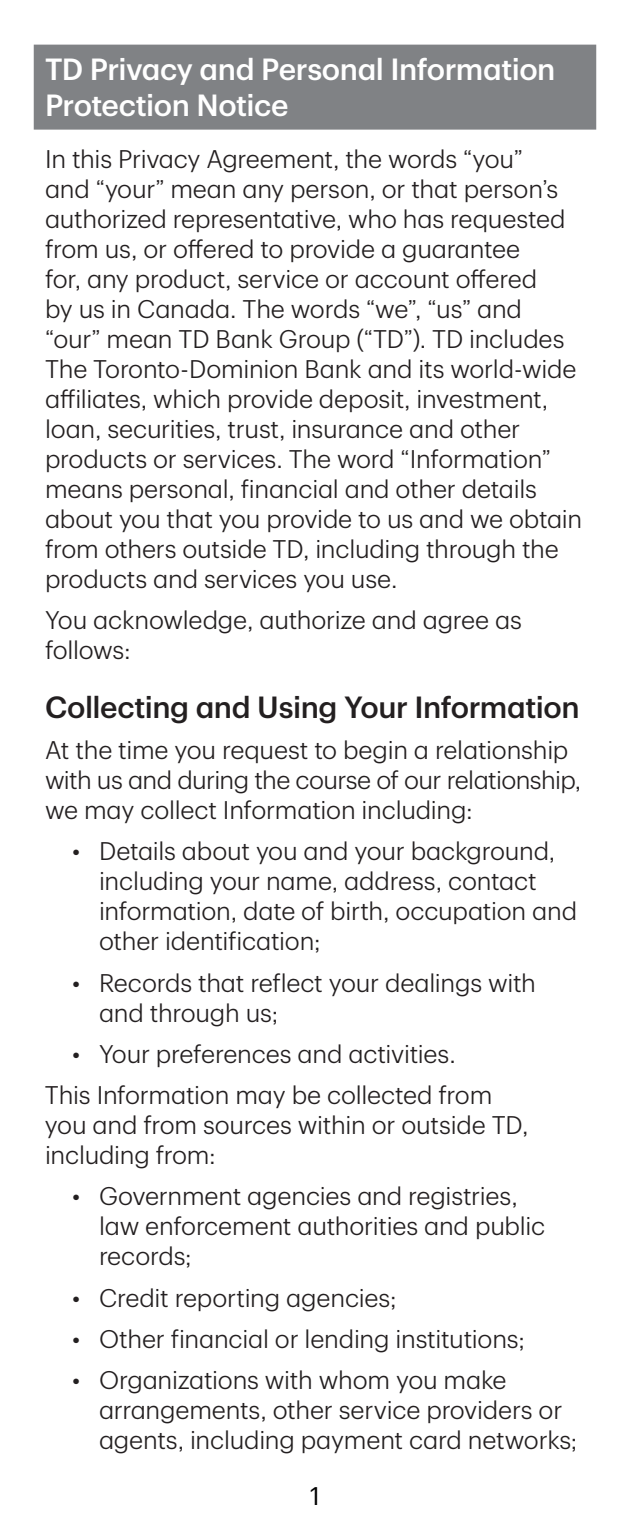
<style>
.page{position:relative;width:630px;height:1530px;background:#fff}
.page>*{position:absolute;margin:0;border:0;box-sizing:border-box;transform-origin:0 0}
.t1{font:500 30px/36px "TD Graphik";letter-spacing:-.015em;color:#fff}
.t2{font:500 30px "TD Graphik";letter-spacing:-.015em;color:#231f20}
.t3{font:300 25px/30px "TD Graphik";letter-spacing:-.01em;color:#231f20}
.t4{font:25px "TD Graphik";color:#000}
</style>
<div class="page">
<div style="left:34px;top:45px;width:562px;height:85px;background:#808285"></div>
<h2 class="t1" style="left:45px;top:48px;width:512px">TD Privacy and Personal Information<br>Protection Notice</h2>
<p class="t3" style="left:45px;top:142px;width:539px">In this Privacy Agreement, the words “you”<br>and “your” mean any person, or that person’s authorized representative, who has requested from us, or offered to provide a guarantee<br>for, any product, service or account offered<br>by us in Canada. The words “we”, “us” and “our” mean TD Bank Group (“TD”). TD includes The Toronto-Dominion Bank and its world-wide affiliates, which provide deposit, investment, loan, securities, trust, insurance and other products or services. The word “Information” means personal, financial and other details about you that you provide to us and we obtain from others outside TD, including through the products and services you use.</p>
<p class="t3" style="left:45px;top:603px;width:479px">You acknowledge, authorize and agree as follows:</p>
<h3 class="t2" style="left:45px;top:684px;width:536px">Collecting and Using Your Information</h3>
<p class="t3" style="left:45px;top:733px;width:538px">At the time you request to begin a relationship with us and during the course of our relationship, we may collect Information including:</p>
<p class="t3" style="left:99px;top:834px;width:480px;text-indent:-27px">• Details about you and your background, including your name, address, contact information, date of birth, occupation and other identification;</p>
<p class="t3" style="left:99px;top:966px;width:439px;text-indent:-27px">• Records that reflect your dealings with and through us;</p>
<p class="t3" style="left:72px;top:1037px;width:385px">• Your preferences and activities.</p>
<p class="t3" style="left:45px;top:1078px;width:485px">This Information may be collected from you and from sources within or outside TD, including from:</p>
<p class="t3" style="left:99px;top:1179px;width:448px;text-indent:-27px">• Government agencies and registries, law enforcement authorities and public records;</p>
<p class="t3" style="left:72px;top:1281px;width:326px">• Credit reporting agencies;</p>
<p class="t3" style="left:72px;top:1322px;width:454px">• Other financial or lending institutions;</p>
<p class="t3" style="left:99px;top:1363px;width:480px;text-indent:-27px">• Organizations with whom you make arrangements, other service providers or agents, including payment card networks;</p>
<p class="t4" style="left:310px;top:1478px;width:11px">1</p>
</div>
